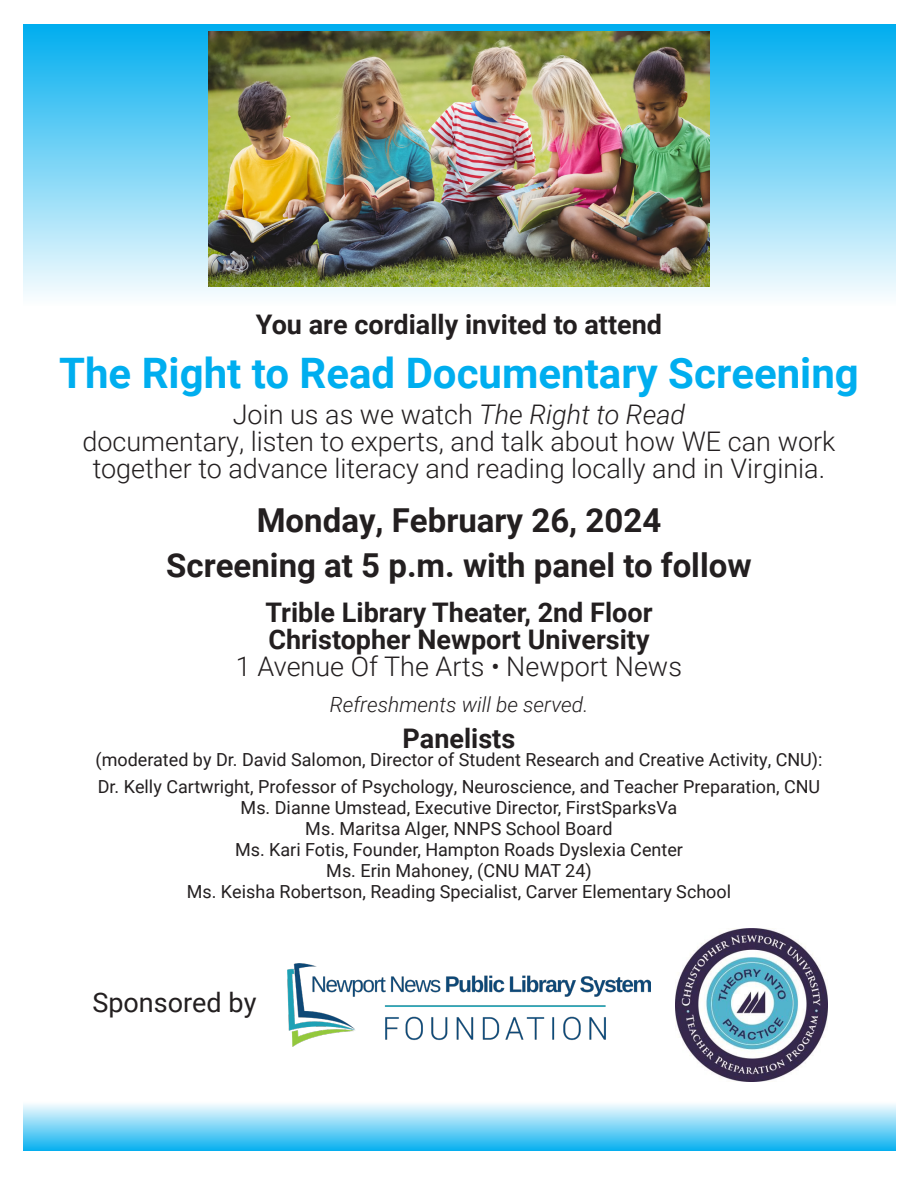
<style>
.page{position:relative;width:918px;height:1188px;background:#fff}
.page>*{position:absolute;margin:0;border:0;box-sizing:border-box;transform-origin:0 0}
.t1{font:700 42px "Roboto";color:#00aeef}
.t2{font:700 33px "Roboto";color:#231f20}
.t3{font:300 27px "Roboto";color:#231f20}
.t4{font:700 27px "Roboto";color:#231f20}
.t5{font:27px "Roboto";color:#231f20}
.t6{font:italic 300 21px "Roboto";color:#231f20}
.t7{font:18px "Roboto";color:#231f20}
.s1{font-style:italic}
</style>
<div class="page">
<img style="left:675px;top:929px;width:152px;height:152px">
<img style="left:287px;top:963px;width:364px;height:84px">
<div style="left:23px;top:1102px;width:872px;height:49px;background:linear-gradient(to bottom,#fbfdfe,#06afef)"></div>
<div style="left:23px;top:24px;width:872px;height:282px;background:linear-gradient(to bottom,#01aef0,#fafcfb)"></div>
<img style="left:208px;top:31px;width:502px;height:255px">
<p class="t4" style="left:256px;top:305px;width:408px">You are cordially invited to attend</p>
<p class="t1" style="left:59px;top:344px;width:801px">The Right to Read Documentary Screening</p>
<p class="t3" style="left:233px;top:395px;width:454px">Join us as we watch <span class="s1">The Right to Read</span></p>
<p class="t3" style="left:82px;top:422px;width:754px">documentary, listen to experts, and talk about how WE can work</p>
<p class="t3" style="left:93px;top:449px;width:734px">together to advance literacy and reading locally and in Virginia.</p>
<p class="t2" style="left:257px;top:497px;width:406px">Monday, February 26, 2024</p>
<p class="t2" style="left:166px;top:542px;width:587px">Screening at 5 p.m. with panel to follow</p>
<p class="t4" style="left:265px;top:593px;width:389px">Trible Library Theater, 2nd Floor</p>
<p class="t4" style="left:268px;top:620px;width:383px">Christopher Newport University</p>
<p class="t3" style="left:236px;top:647px;width:448px">1 Avenue Of The Arts • Newport News</p>
<p class="t6" style="left:330px;top:690px;width:260px">Refreshments will be served.</p>
<p class="t4" style="left:403px;top:719px;width:114px">Panelists</p>
<p class="t7" style="left:96px;top:747px;width:729px">(moderated by Dr. David Salomon, Director of Student Research and Creative Activity, CNU):</p>
<p class="t7" style="left:98px;top:774px;width:724px">Dr. Kelly Cartwright, Professor of Psychology, Neuroscience, and Teacher Preparation, CNU</p>
<p class="t7" style="left:241px;top:795px;width:438px">Ms. Dianne Umstead, Executive Director, FirstSparksVa</p>
<p class="t7" style="left:305px;top:816px;width:309px">Ms. Maritsa Alger, NNPS School Board</p>
<p class="t7" style="left:235px;top:837px;width:449px">Ms. Kari Fotis, Founder, Hampton Roads Dyslexia Center</p>
<p class="t7" style="left:326px;top:858px;width:267px">Ms. Erin Mahoney, (CNU MAT 24)</p>
<p class="t7" style="left:187px;top:879px;width:546px">Ms. Keisha Robertson, Reading Specialist, Carver Elementary School</p>
<p class="t5" style="left:92px;top:983px;width:166px">Sponsored by</p>
</div>
